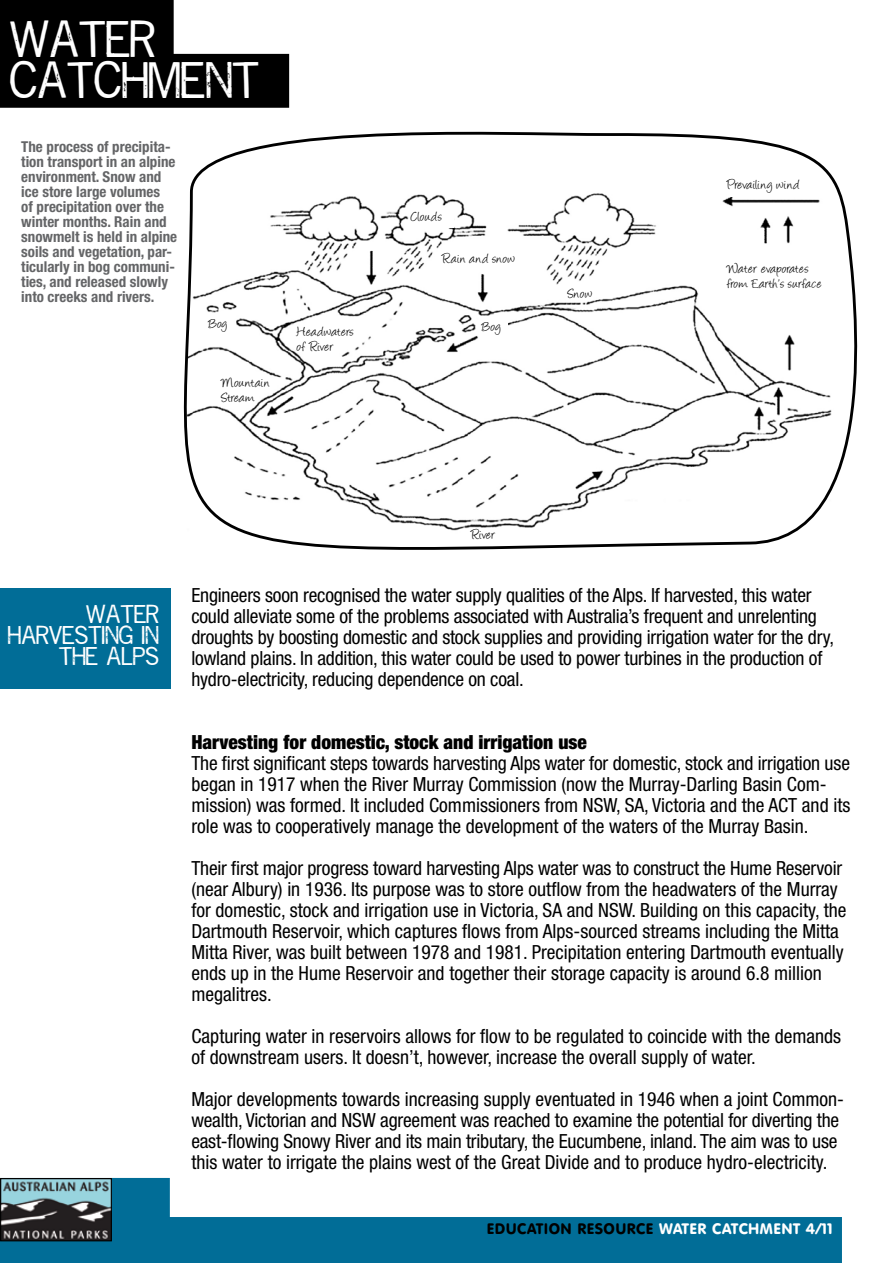
<style>
.page{position:relative;width:893px;height:1263px;background:#fff}
.page>*{position:absolute;margin:0;border:0;box-sizing:border-box;transform-origin:0 0}
.t1{font:39px/40.5px "Reprise Stamp";color:#fff}
.t2{font:condensed 19.5px/21px "Helvetica Neue";color:#000}
.t3{font:900 condensed 19.5px "Helvetica Neue";color:#000}
.t4{font:19.5px/21px "Reprise Stamp";letter-spacing:.005em;color:#fff;text-align:right}
.t5{font:700 condensed 15px/15px "Helvetica Neue";color:#646567}
.t6{font:15px/15px "Angelina";letter-spacing:.035em;color:#000}
.t7{font:15px "VAG Rounded BT";letter-spacing:.03em;color:#fff}
.t8{font:15px "Angelina";letter-spacing:.065em;color:#000}
.s1{color:#000}
</style>
<div class="page">
<svg style="left:0;top:1178px;width:842px;height:85px;fill:#016d97"></svg>
<img style="left:2px;top:1180px;width:108px;height:59px">
<div style="left:0;top:1178px;width:112px;height:63px;border:1px solid #000"></div>
<svg style="left:0;top:0;width:289px;height:108px"></svg>
<svg style="left:170px;top:131px;width:688px;height:461px"></svg>
<div style="left:727px;top:178px;width:96px;height:18px;background:#fff"></div>
<div style="left:411px;top:210px;width:42px;height:17px;background:#fff"></div>
<div style="left:442px;top:252px;width:91px;height:17px;background:#fff"></div>
<div style="left:482px;top:320px;width:25px;height:16px;background:#fff"></div>
<div style="left:209px;top:318px;width:25px;height:16px;background:#fff"></div>
<div style="left:471px;top:528px;width:71px;height:14px;background:#fff"></div>
<div style="left:727px;top:247px;width:112px;height:48px;background:#fff"></div>
<div style="left:0;top:588px;width:170px;height:101px;background:#016d97"></div>
<h1 class="t1" style="left:9px;top:19px;width:251px">WATER<br>CATCHMENT</h1>
<p class="t5" style="left:21px;top:139px;width:157px">The process of precipita&shy;tion transport in an alpine environment. Snow and ice store large volumes<br>of precipitation over the winter months. Rain and snowmelt is held in alpine soils and vegetation, par&shy;ticularly in bog communi&shy;ties, and released slowly into creeks and rivers.</p>
<p class="t6" style="left:411px;top:211px;width:32px">Clouds</p>
<p class="t8" style="left:442px;top:252px;width:74px">Rain and snow</p>
<p class="t6" style="left:209px;top:318px;width:20px">Bog</p>
<p class="t6" style="left:482px;top:320px;width:20px">Bog</p>
<p class="t6" style="left:297px;top:326px;width:59px">Headwaters of River</p>
<p class="t6" style="left:222px;top:377px;width:49px">Mountain<br>Stream</p>
<p class="t6" style="left:471px;top:529px;width:26px">River</p>
<p class="t6" style="left:568px;top:288px;width:26px">Snow</p>
<p class="t6" style="left:727px;top:178px;width:74px">Prevailing wind</p>
<p class="t6" style="left:727px;top:262px;width:96px">Water evaporates from Earth’s surface</p>
<p class="t4" style="left:8px;top:603px;width:152px">WATER<br>HARVESTING IN<br>THE ALPS</p>
<p class="t2" style="left:191px;top:585px;width:644px">Engineers soon recognised the water supply qualities of the Alps. If harvested, this water could alleviate some of the problems associated with Australia’s frequent and unrelenting droughts by boosting domestic and stock supplies and providing irrigation water for the dry, lowland plains. In addition, this water could be used to power turbines in the production of hydro-electricity, reducing dependence on coal.</p>
<p class="t3" style="left:191px;top:730px;width:397px">Harvesting for domestic, stock and irrigation use</p>
<p class="t2" style="left:191px;top:753px;width:660px">The first significant steps towards harvesting Alps water for domestic, stock and irrigation use began in 1917 when the River Murray Commission (now the Murray-Darling Basin Com&shy;mission) was formed. It included Commissioners from NSW, SA, Victoria and the ACT and its role was to cooperatively manage the development of the waters of the Murray Basin.</p>
<p class="t2" style="left:191px;top:858px;width:657px">Their first major progress toward harvesting Alps water was to construct the Hume Reservoir (near Albury) in 1936. Its purpose was to store outflow from the headwaters of the Murray for domestic, stock and irrigation use in Victoria, SA and NSW. Building on this capacity, the Dartmouth Reservoir, which captures flows from Alps-sourced streams including the Mitta Mitta River, was built between 1978 and 1981. Precipitation entering Dartmouth eventually ends up in the Hume Reservoir and together their storage capacity is around 6.8 million megalitres.</p>
<p class="t2" style="left:191px;top:1026px;width:651px">Capturing water in reservoirs allows for flow to be regulated to coincide with the demands of downstream users. It doesn’t, however, increase the overall supply of water.</p>
<p class="t2" style="left:191px;top:1089px;width:654px">Major developments towards increasing supply eventuated in 1946 when a joint Common&shy;wealth, Victorian and NSW agreement was reached to examine the potential for diverting the east-flowing Snowy River and its main tributary, the Eucumbene, inland. The aim was to use this water to irrigate the plains west of the Great Divide and to produce hydro-electricity.</p>
<p class="t7" style="left:487px;top:1219px;width:348px"><span class="s1">EDUCATION RESOURCE</span> WATER CATCHMENT 4/11</p>
</div>
